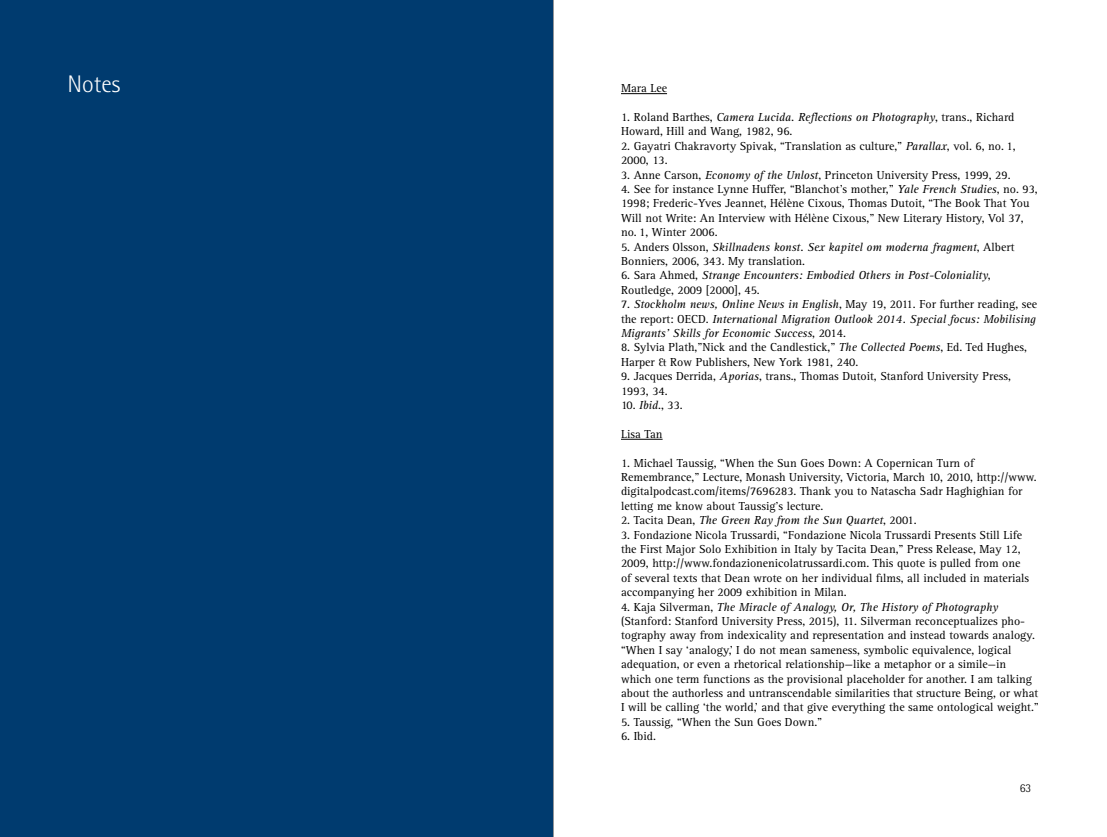
<style>
.page{position:relative;width:1107px;height:837px;background:#fff}
.page>*{position:absolute;margin:0;border:0;box-sizing:border-box;transform-origin:0 0}
.t1{font:300 24px "Rotis Semi Sans Std";color:#fff}
.t2{font:12px/14.4px "Rotis Serif Std";color:#000}
.t3{font:italic 12px/14.4px "Rotis Serif Std";color:#000}
.t4{font:300 12px "Rotis Semi Sans Std";color:#000}
.s1{font-style:italic}
.s2{font-style:normal}
</style>
<div class="page">
<div style="left:0;top:0;width:554px;height:837px;background:#003b6f"></div>
<hr style="left:621px;top:93px;width:46px;height:1px;background:#000">
<hr style="left:621px;top:439px;width:42px;height:1px;background:#000">
<hr style="left:553px;top:0;width:1px;height:837px;background:#939598">
<h1 class="t1" style="left:68px;top:70px;width:54px">Notes</h1>
<p class="t2" style="left:621px;top:81px;width:48px">Mara Lee</p>
<p class="t2" style="left:621px;top:110px;width:395px">1. Roland Barthes, <span class="s1">Camera Lucida. Reflections on Photography</span>, trans., Richard<br>Howard, Hill and Wang, 1982, 96.</p>
<p class="t2" style="left:621px;top:139px;width:396px">2. Gayatri Chakravorty Spivak, “Translation as culture," <span class="s1">Parallax</span>, vol. 6, no. 1,<br>2000, 13.</p>
<p class="t2" style="left:621px;top:168px;width:391px">3. Anne Carson, <span class="s1">Economy of the Unlost</span>, Princeton University Press, 1999, 29.</p>
<p class="t2" style="left:621px;top:182px;width:418px">4. See for instance Lynne Huffer, “Blanchot’s mother,” <span class="s1">Yale French Studies</span>, no. 93, 1998; Frederic-Yves Jeannet, Hélène Cixous, Thomas Dutoit, “The Book That You Will not Write: An Interview with Hélène Cixous," New Literary History, Vol 37, no. 1, Winter 2006.</p>
<p class="t2" style="left:621px;top:240px;width:395px">5. Anders Olsson, <span class="s1">Skillnadens konst. Sex kapitel om moderna fragment</span>, Albert<br>Bonniers, 2006, 343. My translation.</p>
<p class="t3" style="left:621px;top:269px;width:371px"><span class="s2">6. Sara Ahmed,</span> Strange Encounters: Embodied Others in Post-Coloniality<span class="s2">,<br>Routledge, 2009 [2000], 45.</span></p>
<p class="t3" style="left:621px;top:297px;width:418px"><span class="s2">7.</span> Stockholm news, Online News in English<span class="s2">, May 19, 2011. For further reading, see the report: OECD.</span> International Migration Outlook 2014. Special focus: Mobilising<br>Migrants’ Skills for Economic Success<span class="s2">, 2014.</span></p>
<p class="t2" style="left:621px;top:341px;width:407px">8. Sylvia Plath,”Nick and the Candlestick,” <span class="s1">The Collected Poems</span>, Ed. Ted Hughes,<br>Harper &amp; Row Publishers, New York 1981, 240.</p>
<p class="t2" style="left:621px;top:369px;width:391px">9. Jacques Derrida, <span class="s1">Aporias</span>, trans., Thomas Dutoit, Stanford University Press,<br>1993, 34.</p>
<p class="t2" style="left:621px;top:398px;width:63px">10. <span class="s1">Ibid</span>., 33.</p>
<p class="t2" style="left:621px;top:427px;width:43px">Lisa Tan</p>
<p class="t2" style="left:621px;top:456px;width:417px">1. Michael Taussig, “When the Sun Goes Down: A Copernican Turn of Remembrance,” Lecture, Monash University, Victoria, March 10, 2010, http://www. digitalpodcast.com/items/7696283. Thank you to Natascha Sadr Haghighian for letting me know about Taussig’s lecture.</p>
<p class="t3" style="left:621px;top:513px;width:297px"><span class="s2">2. Tacita Dean,</span> The Green Ray from the Sun Quartet<span class="s2">, 2001.</span></p>
<p class="t2" style="left:621px;top:528px;width:410px">3. Fondazione Nicola Trussardi, “Fondazione Nicola Trussardi Presents Still Life the First Major Solo Exhibition in Italy by Tacita Dean,” Press Release, May 12, 2009, http://www.fondazionenicolatrussardi.com. This quote is pulled from one of several texts that Dean wrote on her individual films, all included in materials accompanying her 2009 exhibition in Milan.</p>
<p class="t2" style="left:621px;top:600px;width:419px">4. Kaja Silverman, <span class="s1">The Miracle of Analogy, Or, The History of Photography </span>(Stanford: Stanford University Press, 2015), 11. Silverman reconceptualizes pho&shy;tography away from indexicality and representation and instead towards analogy. “When I say ‘analogy,’ I do not mean sameness, symbolic equivalence, logical adequation, or even a rhetorical relationship—like a metaphor or a simile—in which one term functions as the provisional placeholder for another. I am talking about the authorless and untranscendable similarities that structure Being, or what I will be calling ‘the world,’ and that give everything the same ontological weight.”</p>
<p class="t2" style="left:621px;top:715px;width:203px">5. Taussig, “When the Sun Goes Down.”</p>
<p class="t2" style="left:621px;top:729px;width:36px">6. Ibid.</p>
<p class="t4" style="left:1020px;top:781px;width:13px">63</p>
</div>
